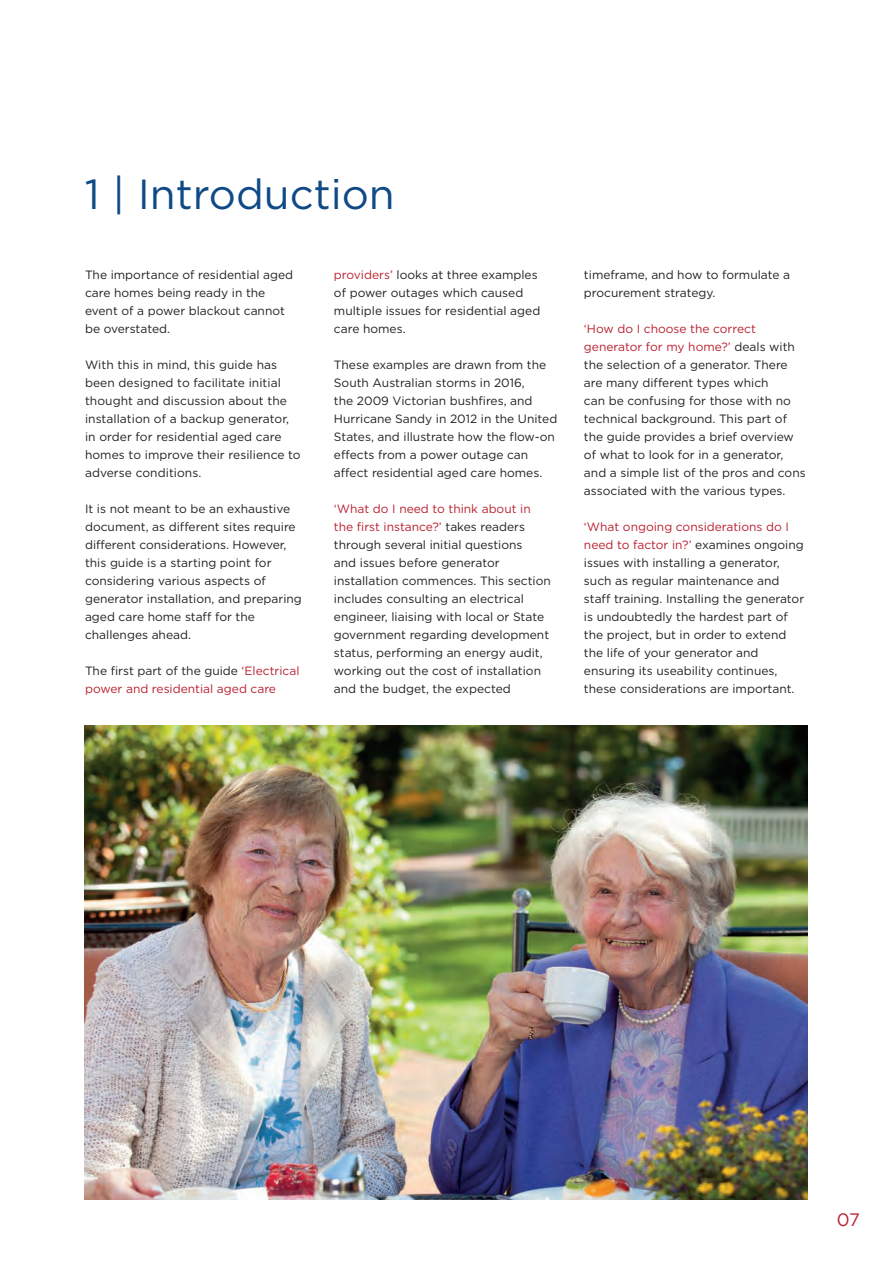
<style>
.page{position:relative;width:893px;height:1263px;background:#fff}
.page>*{position:absolute;margin:0;border:0;box-sizing:border-box;transform-origin:0 0}
.t1{font:42px "Gotham";color:#0f4a87}
.t2{font:18px "Gotham";color:#b9202e}
.t3{font:12px/18px "Gotham";color:#231f20}
.t4{font:12px/18px "Gotham";color:#b9202e}
.s1{color:#231f20}
.s2{color:#b9202e}
</style>
<div class="page">
<img style="left:85px;top:725px;width:723px;height:474px">
<h1 class="t1" style="left:85px;top:171px;width:311px">1 | Introduction</h1>
<p class="t3" style="left:85px;top:265px;width:210px">The importance of residential aged care homes being ready in the event of a power blackout cannot be overstated.</p>
<p class="t3" style="left:85px;top:355px;width:217px">With this in mind, this guide has been designed to facilitate initial thought and discussion about the installation of a backup generator, in order for residential aged care homes to improve their resilience to adverse conditions.</p>
<p class="t3" style="left:85px;top:499px;width:218px">It is not meant to be an exhaustive document, as different sites require different considerations. However, this guide is a starting point for considering various aspects of generator installation, and preparing aged care home staff for the challenges ahead.</p>
<p class="t4" style="left:85px;top:661px;width:216px"><span class="s1">The first part of the guide</span> ‘Electrical power and residential aged care</p>
<p class="t3" style="left:334px;top:265px;width:208px"><span class="s2">providers’</span> looks at three examples of power outages which caused multiple issues for residential aged care homes.</p>
<p class="t3" style="left:334px;top:355px;width:225px">These examples are drawn from the South Australian storms in 2016,<br>the 2009 Victorian bushfires, and Hurricane Sandy in 2012 in the United States, and illustrate how the flow-on effects from a power outage can affect residential aged care homes.</p>
<p class="t3" style="left:334px;top:499px;width:218px"><span class="s2">‘What do I need to think about in the first instance?’</span> takes readers through several initial questions<br>and issues before generator installation commences. This section includes consulting an electrical engineer, liaising with local or State government regarding development status, performing an energy audit, working out the cost of installation and the budget, the expected</p>
<p class="t3" style="left:584px;top:265px;width:208px">timeframe, and how to formulate a procurement strategy.</p>
<p class="t3" style="left:584px;top:319px;width:223px"><span class="s2">‘How do I choose the correct generator for my home?’</span> deals with the selection of a generator. There are many different types which<br>can be confusing for those with no technical background. This part of the guide provides a brief overview of what to look for in a generator, and a simple list of the pros and cons associated with the various types.</p>
<p class="t3" style="left:584px;top:517px;width:222px"><span class="s2">‘What ongoing considerations do I need to factor in?’</span> examines ongoing issues with installing a generator, such as regular maintenance and staff training. Installing the generator is undoubtedly the hardest part of the project, but in order to extend the life of your generator and ensuring its useability continues, these considerations are important.</p>
<h2 class="t2" style="left:837px;top:1209px;width:25px">07</h2>
</div>
